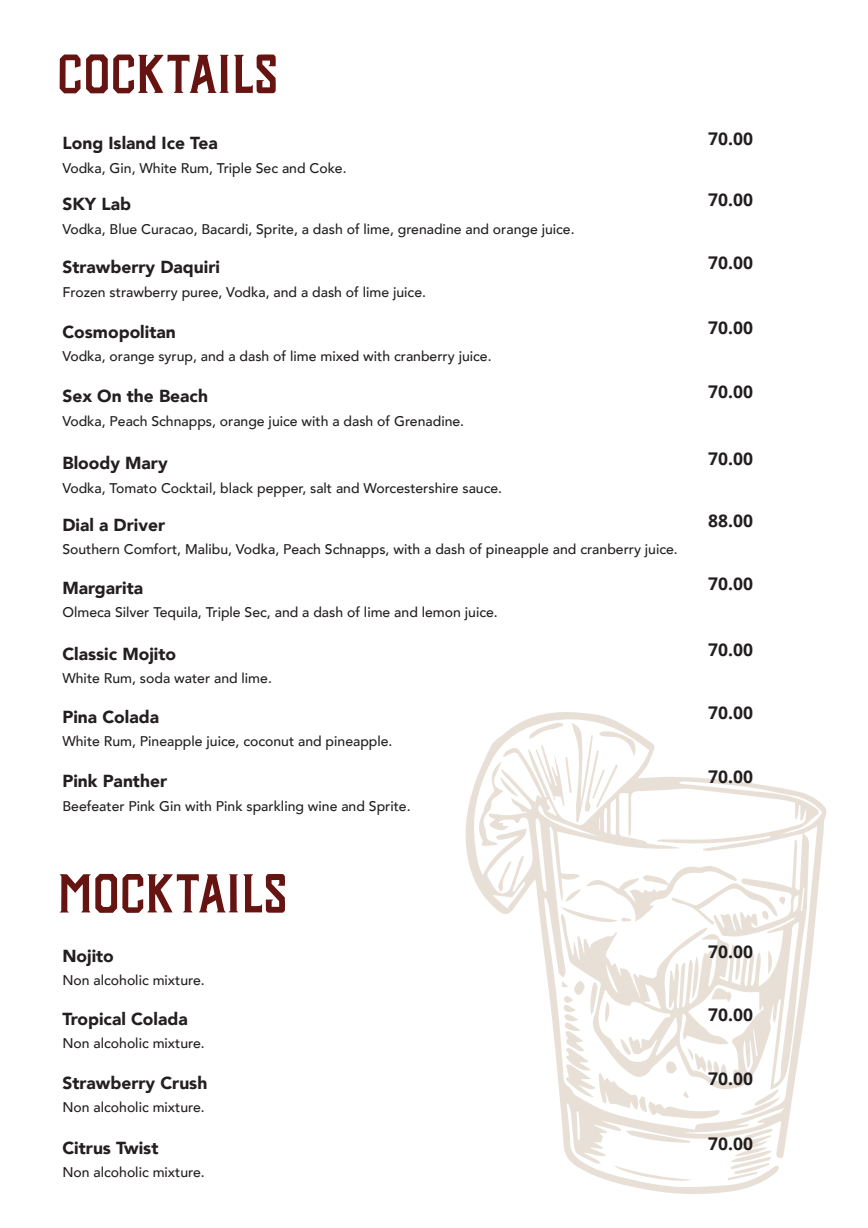
<style>
.page{position:relative;width:868px;height:1228px;background:#fff}
.page>*{position:absolute;margin:0;border:0;box-sizing:border-box;transform-origin:0 0}
.Headings{font:54.53px "Shadow Hill";color:#661412}
.food_title{font:700 17.5px "Open Sans";color:#231f20}
.food_title-2{font:900 17.39px "Avenir";color:#231f20}
.body_text{font:500 14px "Avenir";color:#231f20}
</style>
<div class="page">
<svg style="left:465px;top:712px;width:362px;height:482px"></svg>
<svg style="left:626px;top:1130px;width:64px;height:13px"></svg>
<svg style="left:614px;top:1165px;width:78px;height:19px"></svg>
<svg style="left:728px;top:1129px;width:44px;height:51px"></svg>
<svg style="left:561px;top:864px;width:226px;height:62px"></svg>
<svg style="left:498px;top:861px;width:14px;height:31px"></svg>
<svg style="left:477px;top:761px;width:42px;height:85px"></svg>
<svg style="left:529px;top:722px;width:108px;height:100px"></svg>
<svg style="left:561px;top:947px;width:219px;height:172px"></svg>
<p class="Headings" style="left:58px;top:48px;width:221px">COCKTAILS</p>
<p class="food_title-2" style="left:62px;top:128px;width:157px">Long Island Ice Tea</p>
<p class="food_title" style="left:708px;top:127px;width:46px">70.00</p>
<p class="body_text" style="left:62px;top:156px;width:286px">Vodka, Gin, White Rum, Triple Sec and Coke.</p>
<p class="food_title-2" style="left:62px;top:189px;width:70px">SKY Lab</p>
<p class="food_title" style="left:708px;top:188px;width:46px">70.00</p>
<p class="body_text" style="left:62px;top:217px;width:514px">Vodka, Blue Curacao, Bacardi, Sprite, a dash of lime, grenadine and orange juice.</p>
<p class="food_title-2" style="left:62px;top:252px;width:159px">Strawberry Daquiri</p>
<p class="food_title" style="left:708px;top:251px;width:46px">70.00</p>
<p class="body_text" style="left:62px;top:280px;width:365px">Frozen strawberry puree, Vodka, and a dash of lime juice.</p>
<p class="food_title-2" style="left:62px;top:317px;width:115px">Cosmopolitan</p>
<p class="food_title" style="left:708px;top:315px;width:46px">70.00</p>
<p class="body_text" style="left:62px;top:344px;width:431px">Vodka, orange syrup, and a dash of lime mixed with cranberry juice.</p>
<p class="food_title-2" style="left:62px;top:381px;width:147px">Sex On the Beach</p>
<p class="food_title" style="left:708px;top:379px;width:46px">70.00</p>
<p class="body_text" style="left:62px;top:408px;width:403px">Vodka, Peach Schnapps, orange juice with a dash of Grenadine.</p>
<p class="food_title-2" style="left:62px;top:448px;width:107px">Bloody Mary</p>
<p class="food_title" style="left:708px;top:447px;width:46px">70.00</p>
<p class="body_text" style="left:62px;top:476px;width:441px">Vodka, Tomato Cocktail, black pepper, salt and Worcestershire sauce.</p>
<p class="food_title-2" style="left:62px;top:510px;width:104px">Dial a Driver</p>
<p class="food_title" style="left:708px;top:508px;width:46px">88.00</p>
<p class="body_text" style="left:62px;top:537px;width:617px">Southern Comfort, Malibu, Vodka, Peach Schnapps, with a dash of pineapple and cranberry juice.</p>
<p class="food_title-2" style="left:62px;top:573px;width:82px">Margarita</p>
<p class="food_title" style="left:708px;top:571px;width:46px">70.00</p>
<p class="body_text" style="left:62px;top:600px;width:437px">Olmeca Silver Tequila, Triple Sec, and a dash of lime and lemon juice.</p>
<p class="food_title-2" style="left:62px;top:639px;width:115px">Classic Mojito</p>
<p class="food_title" style="left:708px;top:637px;width:46px">70.00</p>
<p class="body_text" style="left:62px;top:666px;width:211px">White Rum, soda water and lime.</p>
<p class="food_title-2" style="left:62px;top:702px;width:98px">Pina Colada</p>
<p class="food_title" style="left:708px;top:700px;width:46px">70.00</p>
<p class="body_text" style="left:62px;top:729px;width:332px">White Rum, Pineapple juice, coconut and pineapple.</p>
<p class="food_title-2" style="left:62px;top:766px;width:106px">Pink Panther</p>
<p class="food_title" style="left:708px;top:764px;width:46px">70.00</p>
<p class="body_text" style="left:62px;top:793px;width:350px">Beefeater Pink Gin with Pink sparkling wine and Sprite.</p>
<p class="Headings" style="left:58px;top:868px;width:231px">MOCKTAILS</p>
<p class="food_title-2" style="left:62px;top:940px;width:53px">Nojito</p>
<p class="food_title" style="left:708px;top:939px;width:46px">70.00</p>
<p class="body_text" style="left:62px;top:968px;width:144px">Non alcoholic mixture.</p>
<p class="food_title-2" style="left:62px;top:1003px;width:127px">Tropical Colada</p>
<p class="food_title" style="left:708px;top:1002px;width:46px">70.00</p>
<p class="body_text" style="left:62px;top:1031px;width:144px">Non alcoholic mixture.</p>
<p class="food_title-2" style="left:62px;top:1068px;width:146px">Strawberry Crush</p>
<p class="food_title" style="left:708px;top:1066px;width:46px">70.00</p>
<p class="body_text" style="left:62px;top:1095px;width:144px">Non alcoholic mixture.</p>
<p class="food_title-2" style="left:62px;top:1133px;width:98px">Citrus Twist</p>
<p class="food_title" style="left:708px;top:1131px;width:46px">70.00</p>
<p class="body_text" style="left:62px;top:1160px;width:144px">Non alcoholic mixture.</p>
</div>
